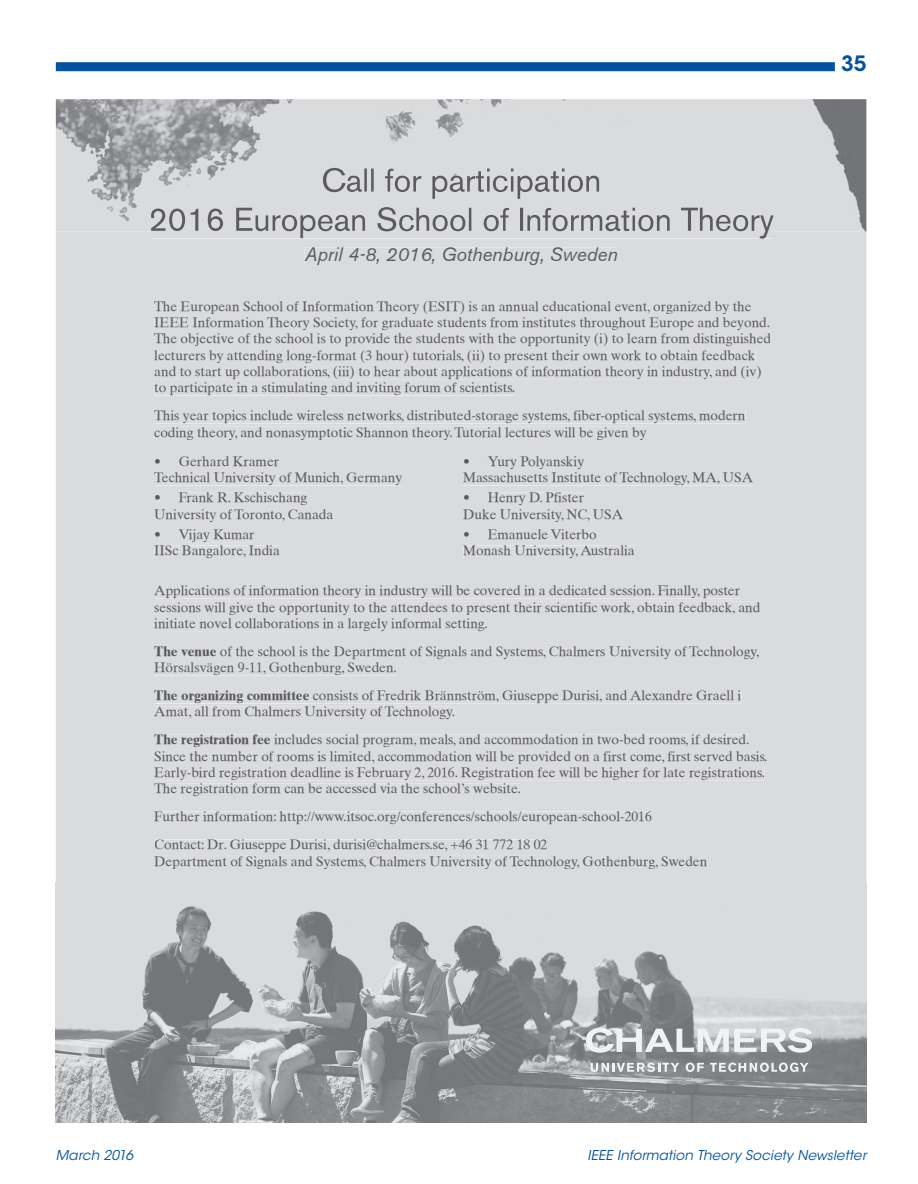
<style>
.page{position:relative;width:918px;height:1184px;background:#fff}
.page>*{position:absolute;margin:0;border:0;box-sizing:border-box;transform-origin:0 0}
.t1{font:600 21px "ITC Avant Garde Std";color:#0153a0}
.t2{font:19.05px "Akzidenz Grotesk BE It";color:#5c5c5f}
.t3{font:13.65px/16.4px "Times Ten Roman";color:#5c5c5f}
.t4{font:italic 13.5px "ITC Avant Garde Std";letter-spacing:.01em;color:#0153a0}
.s1{font-family:"Times Ten";font-weight:700}
</style>
<div class="page">
<div style="left:56px;top:62px;width:778px;height:9px;background:#0153a0"></div>
<div style="left:56px;top:231px;width:810px;height:651px;background:#dadbdd"></div>
<img style="left:56px;top:99px;width:810px;height:132px">
<img style="left:56px;top:882px;width:810px;height:239px">
<div style="left:154px;top:300px;width:597px;height:14px;background:#dadbdd"></div>
<div style="left:155px;top:317px;width:614px;height:13px;background:#dadbdd"></div>
<div style="left:154px;top:333px;width:617px;height:13px;background:#dadbdd"></div>
<div style="left:154px;top:349px;width:601px;height:14px;background:#dadbdd"></div>
<div style="left:155px;top:365px;width:606px;height:14px;background:#dadbdd"></div>
<div style="left:155px;top:382px;width:359px;height:13px;background:#dadbdd"></div>
<div style="left:154px;top:410px;width:591px;height:13px;background:#dadbdd"></div>
<div style="left:155px;top:427px;width:491px;height:12px;background:#dadbdd"></div>
<div style="left:154px;top:585px;width:586px;height:13px;background:#dadbdd"></div>
<div style="left:155px;top:601px;width:605px;height:13px;background:#dadbdd"></div>
<div style="left:154px;top:618px;width:333px;height:13px;background:#dadbdd"></div>
<div style="left:154px;top:646px;width:62px;height:10px;background:#dadbdd"></div>
<div style="left:216px;top:646px;width:542px;height:13px;background:#dadbdd"></div>
<div style="left:154px;top:662px;width:242px;height:13px;background:#dadbdd"></div>
<div style="left:154px;top:690px;width:155px;height:13px;background:#dadbdd"></div>
<div style="left:309px;top:690px;width:432px;height:13px;background:#dadbdd"></div>
<div style="left:154px;top:706px;width:300px;height:13px;background:#dadbdd"></div>
<div style="left:154px;top:734px;width:116px;height:13px;background:#dadbdd"></div>
<div style="left:271px;top:734px;width:477px;height:13px;background:#dadbdd"></div>
<div style="left:155px;top:751px;width:611px;height:12px;background:#dadbdd"></div>
<div style="left:155px;top:767px;width:609px;height:13px;background:#dadbdd"></div>
<div style="left:154px;top:783px;width:366px;height:13px;background:#dadbdd"></div>
<div style="left:154px;top:811px;width:497px;height:13px;background:#dadbdd"></div>
<div style="left:155px;top:839px;width:392px;height:13px;background:#dadbdd"></div>
<div style="left:155px;top:855px;width:552px;height:13px;background:#dadbdd"></div>
<img style="left:323px;top:168px;width:276px;height:31px">
<div style="left:151px;top:231px;width:622px;height:7px;background:#dadbdd"></div>
<img style="left:151px;top:207px;width:622px;height:24px">
<div style="left:305px;top:248px;width:312px;height:17px;background:#dadbdd"></div>
<svg style="left:155px;top:459px;width:5px;height:4px"></svg>
<div style="left:179px;top:456px;width:100px;height:10px;background:#dadbdd"></div>
<div style="left:154px;top:472px;width:248px;height:13px;background:#dadbdd"></div>
<svg style="left:155px;top:495px;width:5px;height:5px"></svg>
<div style="left:179px;top:492px;width:128px;height:13px;background:#dadbdd"></div>
<div style="left:155px;top:509px;width:178px;height:13px;background:#dadbdd"></div>
<svg style="left:155px;top:532px;width:5px;height:4px"></svg>
<div style="left:179px;top:529px;width:75px;height:13px;background:#dadbdd"></div>
<div style="left:155px;top:545px;width:124px;height:13px;background:#dadbdd"></div>
<svg style="left:464px;top:459px;width:5px;height:4px"></svg>
<div style="left:488px;top:456px;width:96px;height:13px;background:#dadbdd"></div>
<div style="left:463px;top:472px;width:289px;height:13px;background:#dadbdd"></div>
<svg style="left:464px;top:495px;width:5px;height:5px"></svg>
<div style="left:488px;top:492px;width:95px;height:13px;background:#dadbdd"></div>
<div style="left:463px;top:509px;width:160px;height:13px;background:#dadbdd"></div>
<svg style="left:464px;top:532px;width:5px;height:4px"></svg>
<div style="left:488px;top:529px;width:108px;height:10px;background:#dadbdd"></div>
<div style="left:463px;top:545px;width:171px;height:13px;background:#dadbdd"></div>
<svg style="left:586px;top:1027px;width:142px;height:25px"></svg>
<svg style="left:734px;top:1027px;width:78px;height:25px"></svg>
<svg style="left:590px;top:1062px;width:89px;height:9px"></svg>
<svg style="left:685px;top:1062px;width:19px;height:9px"></svg>
<svg style="left:710px;top:1062px;width:98px;height:9px"></svg>
<h2 class="t2" style="left:305px;top:243px;width:314px">April 4-8, 2016, Gothenburg, Sweden</h2>
<p class="t3" style="left:154px;top:297px;width:618px">The European School of Information Theory (ESIT) is an annual educational event, organized by the IEEE Information Theory Society, for graduate students from institutes throughout Europe and beyond.<br>The objective of the school is to provide the students with the opportunity (i) to learn from distinguished lecturers by attending long-format (3 hour) tutorials, (ii) to present their own work to obtain feedback and to start up collaborations, (iii) to hear about applications of information theory in industry, and (iv) to participate in a stimulating and inviting forum of scientists.</p>
<p class="t3" style="left:154px;top:407px;width:592px">This year topics include wireless networks, distributed-storage systems, fiber-optical systems, modern coding theory, and nonasymptotic Shannon theory. Tutorial lectures will be given by</p>
<p class="t3" style="left:154px;top:453px;width:249px">• Gerhard Kramer<br>Technical University of Munich, Germany</p>
<p class="t3" style="left:154px;top:489px;width:180px">• Frank R. Kschischang<br>University of Toronto, Canada</p>
<p class="t3" style="left:154px;top:526px;width:127px">• Vijay Kumar<br>IISc Bangalore, India</p>
<p class="t3" style="left:463px;top:453px;width:291px">• Yury Polyanskiy<br>Massachusetts Institute of Technology, MA, USA</p>
<p class="t3" style="left:463px;top:489px;width:161px">• Henry D. Pfister<br>Duke University, NC, USA</p>
<p class="t3" style="left:463px;top:526px;width:173px">• Emanuele Viterbo<br>Monash University, Australia</p>
<p class="t3" style="left:154px;top:582px;width:607px">Applications of information theory in industry will be covered in a dedicated session. Finally, poster sessions will give the opportunity to the attendees to present their scientific work, obtain feedback, and initiate novel collaborations in a largely informal setting.</p>
<p class="t3" style="left:154px;top:643px;width:606px"><span class="s1">The venue</span> of the school is the Department of Signals and Systems, Chalmers University of Technology,<br>Hörsalsvägen 9-11, Gothenburg, Sweden.</p>
<p class="t3" style="left:154px;top:687px;width:588px"><span class="s1">The organizing committee</span> consists of Fredrik Brännström, Giuseppe Durisi, and Alexandre Graell i<br>Amat, all from Chalmers University of Technology.</p>
<p class="t3" style="left:154px;top:731px;width:614px"><span class="s1">The registration fee</span> includes social program, meals, and accommodation in two-bed rooms, if desired.<br>Since the number of rooms is limited, accommodation will be provided on a first come, first served basis.<br>Early-bird registration deadline is February 2, 2016. Registration fee will be higher for late registrations.<br>The registration form can be accessed via the school’s website.</p>
<p class="t3" style="left:154px;top:802px;width:499px;line-height:27.9px">Further information: http://www.itsoc.org/conferences/schools/european-school-2016<br>Contact: Dr. Giuseppe Durisi, durisi@chalmers.se, +46 31 772 18 02</p>
<p class="t3" style="left:154px;top:852px;width:554px">Department of Signals and Systems, Chalmers University of Technology, Gothenburg, Sweden</p>
<h1 class="t1" style="left:841px;top:50px;width:27px">35</h1>
<p class="t4" style="left:56px;top:1147px;width:79px">March 2016</p>
<p class="t4" style="left:587px;top:1147px;width:280px">IEEE Information Theory Society Newsletter</p>
</div>
